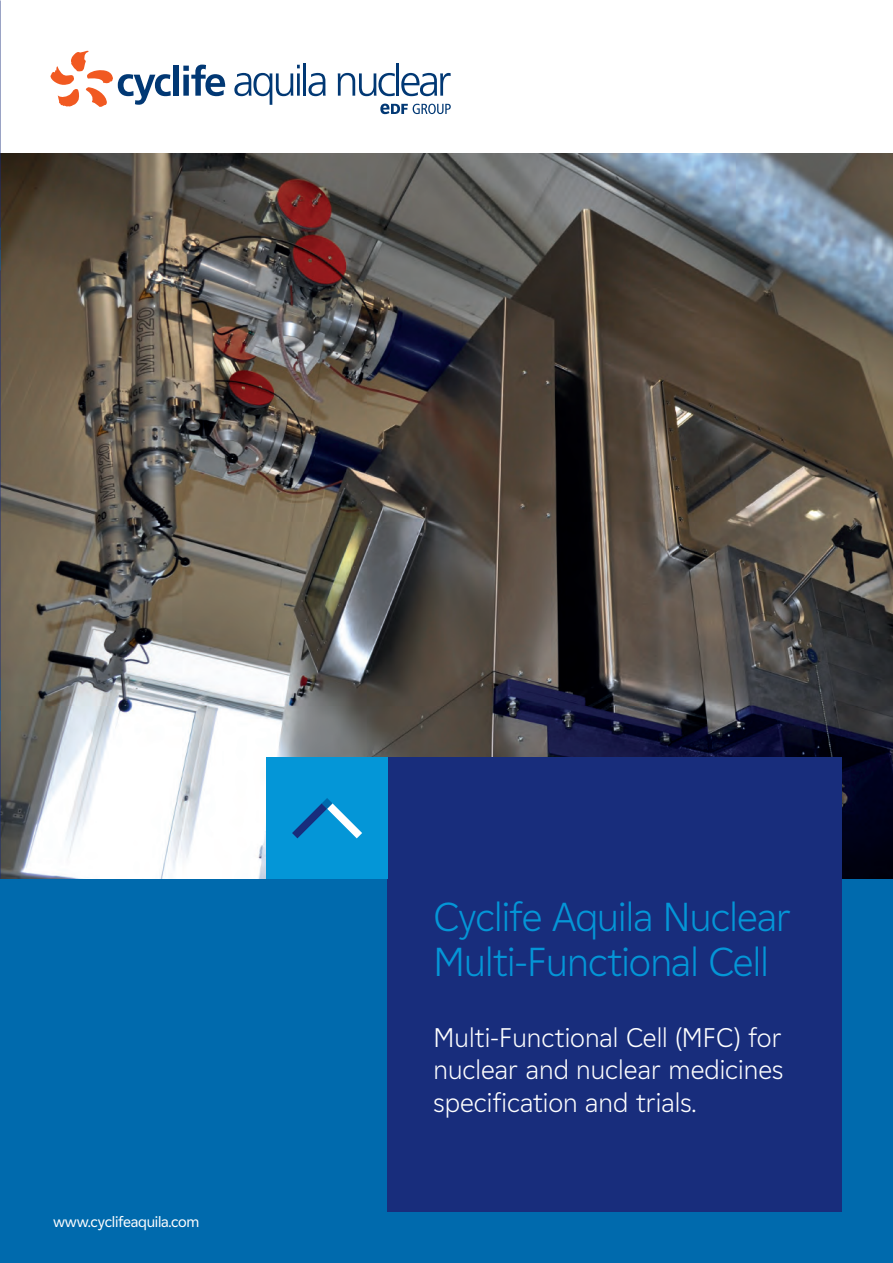
<style>
.page{position:relative;width:893px;height:1263px;background:#fff}
.page>*{position:absolute;margin:0;border:0;box-sizing:border-box;transform-origin:0 0}
.t1{font:300 40.5px/45.9px "EDF2020";letter-spacing:-.02em;color:#0496d7}
.t2{font:300 27px/32.4px "EDF2020";color:#fff;text-align:justify}
.t3{font:15px "EDF2020";letter-spacing:-.02em;color:#fff}
</style>
<div class="page">
<div style="left:0;top:655px;width:893px;height:608px;background:#006aad"></div>
<img style="left:0;top:153px;width:893px;height:726px">
<svg style="left:50px;top:50px;width:121px;height:57px"></svg>
<div style="left:173px;top:65px;width:6px;height:31px;background:#013874"></div>
<svg style="left:183px;top:65px;width:42px;height:31px"></svg>
<svg style="left:380px;top:104px;width:71px;height:10px"></svg>
<svg style="left:234px;top:65px;width:66px;height:40px"></svg>
<hr style="left:304px;top:63px;width:2px;height:33px;background:#013874">
<svg style="left:308px;top:73px;width:18px;height:23px"></svg>
<svg style="left:338px;top:73px;width:57px;height:23px"></svg>
<hr style="left:396px;top:63px;width:3px;height:33px;background:#013874">
<svg style="left:401px;top:73px;width:50px;height:23px"></svg>
<div style="left:388px;top:758px;width:454px;height:454px;background:#182d7c"></div>
<div style="left:267px;top:758px;width:121px;height:121px;background:#0496d7"></div>
<svg style="left:292px;top:798px;width:70px;height:40px"></svg>
<p class="t3" style="left:53px;top:1211px;width:148px">www.cyclifeaquila.com</p>
<h1 class="t1" style="left:434px;top:892px;width:359px">Cyclife Aquila Nuclear<br>Multi‑Functional Cell</h1>
<p class="t2" style="left:434px;top:1020px;width:351px">Multi-Functional Cell (MFC) for nuclear and nuclear medicines specification and trials.</p>
</div>
